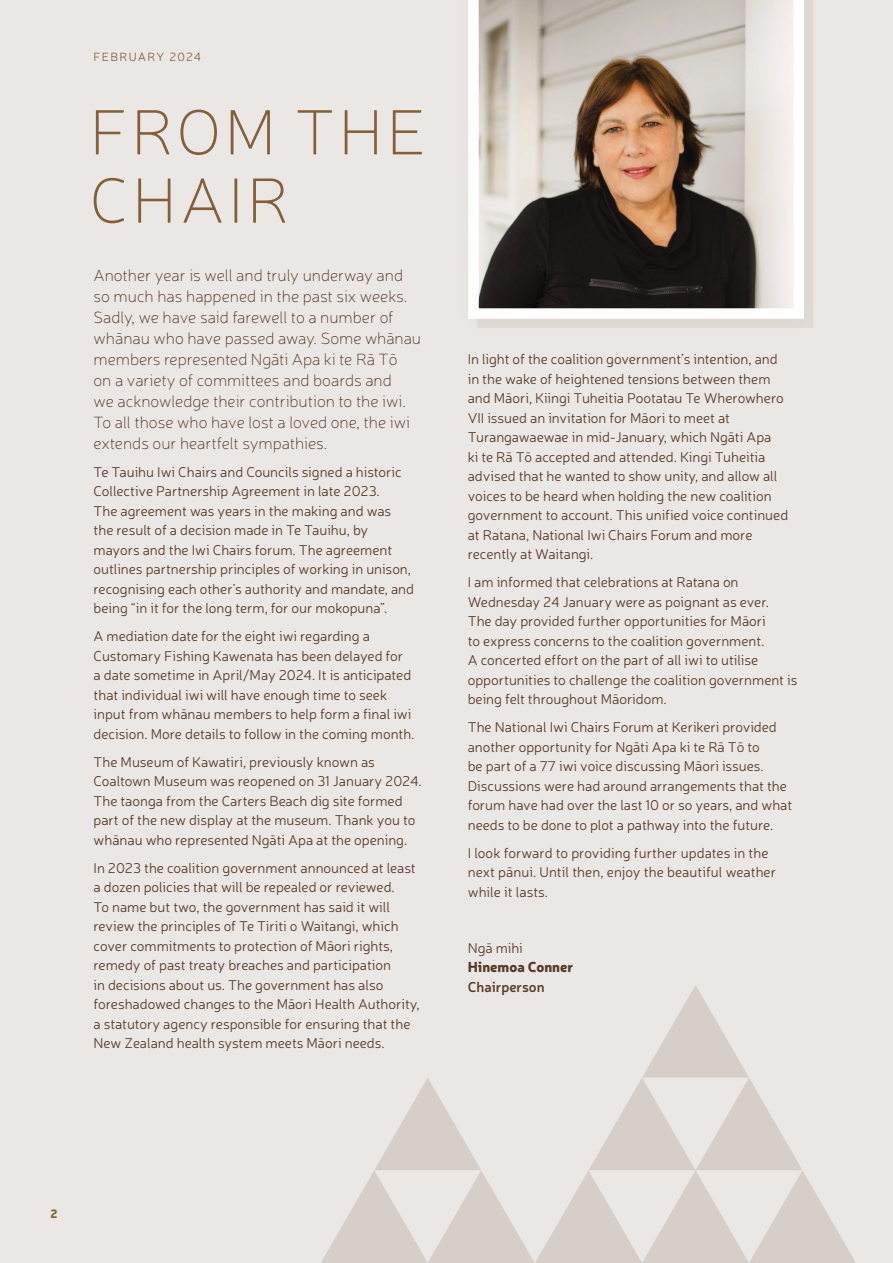
<style>
.page{position:relative;width:893px;height:1263px;background:#ebe7e4}
.page>*{position:absolute;margin:0;border:0;box-sizing:border-box;transform-origin:0 0}
.t1{font:100 64.65px/68.2px "Neris";letter-spacing:.06em;color:#82603b}
.t2{font:100 16.5px/21px "Neris";color:#563927}
.t3{font:300 14.25px/19.5px "Neris";color:#563927}
.t4{font:900 14.25px "Neris";color:#563927}
.t5{font:600 14.25px "Neris";color:#563927}
.t6{font:300 12px "Neris";letter-spacing:.1em;color:#82603b}
.t7{font:900 12px "Neris";color:#82603b}
</style>
<div class="page">
<svg style="left:321px;top:985px;width:535px;height:278px"></svg>
<div style="left:449px;top:0;width:375px;height:338px;background:#563927;opacity:.04"></div>
<svg style="left:468px;top:0;width:336px;height:319px"></svg>
<p class="t6" style="left:94px;top:49px;width:109px">FEBRUARY 2024</p>
<h1 class="t1" style="left:90px;top:97px;width:337px">FROM THE<br>CHAIR</h1>
<p class="t2" style="left:94px;top:264px;width:329px">Another year is well and truly underway and so much has happened in the past six weeks.<br>Sadly, we have said farewell to a number of whānau who have passed away. Some whānau members represented Ngāti Apa ki te Rā Tō<br>on a variety of committees and boards and<br>we acknowledge their contribution to the iwi.<br>To all those who have lost a loved one, the iwi extends our heartfelt sympathies.</p>
<p class="t3" style="left:94px;top:462px;width:322px">Te Tauihu Iwi Chairs and Councils signed a historic Collective Partnership Agreement in late 2023.<br>The agreement was years in the making and was the result of a decision made in Te Tauihu, by mayors and the Iwi Chairs forum. The agreement outlines partnership principles of working in unison, recognising each other’s authority and mandate, and being “in it for the long term, for our mokopuna”.</p>
<p class="t3" style="left:94px;top:626px;width:322px">A mediation date for the eight iwi regarding a Customary Fishing Kawenata has been delayed for<br>a date sometime in April/May 2024. It is anticipated that individual iwi will have enough time to seek input from whānau members to help form a final iwi decision. More details to follow in the coming month.</p>
<p class="t3" style="left:94px;top:752px;width:330px">The Museum of Kawatiri, previously known as Coaltown Museum was reopened on 31 January 2024.<br>The taonga from the Carters Beach dig site formed part of the new display at the museum. Thank you to whānau who represented Ngāti Apa at the opening.</p>
<p class="t3" style="left:94px;top:858px;width:328px">In 2023 the coalition government announced at least a dozen policies that will be repealed or reviewed.<br>To name but two, the government has said it will review the principles of Te Tiriti o Waitangi, which cover commitments to protection of Māori rights, remedy of past treaty breaches and participation<br>in decisions about us. The government has also foreshadowed changes to the Māori Health Authority, a statutory agency responsible for ensuring that the New Zealand health system meets Māori needs.</p>
<p class="t3" style="left:468px;top:349px;width:322px">In light of the coalition government’s intention, and in the wake of heightened tensions between them and Māori, Kiingi Tuheitia Pootatau Te Wherowhero VII issued an invitation for Māori to meet at Turangawaewae in mid-January, which Ngāti Apa<br>ki te Rā Tō accepted and attended. Kingi Tuheitia advised that he wanted to show unity, and allow all voices to be heard when holding the new coalition government to account. This unified voice continued at Ratana, National Iwi Chairs Forum and more recently at Waitangi.</p>
<p class="t3" style="left:468px;top:572px;width:331px">I am informed that celebrations at Ratana on Wednesday 24 January were as poignant as ever.<br>The day provided further opportunities for Māori<br>to express concerns to the coalition government.<br>A concerted effort on the part of all iwi to utilise opportunities to challenge the coalition government is being felt throughout Māoridom.</p>
<p class="t3" style="left:468px;top:717px;width:326px">The National Iwi Chairs Forum at Kerikeri provided another opportunity for Ngāti Apa ki te Rā Tō to<br>be part of a 77 iwi voice discussing Māori issues.<br>Discussions were had around arrangements that the forum have had over the last 10 or so years, and what needs to be done to plot a pathway into the future.</p>
<p class="t3" style="left:468px;top:843px;width:310px">I look forward to providing further updates in the next pānui. Until then, enjoy the beautiful weather while it lasts.</p>
<p class="t3" style="left:468px;top:938px;width:57px">Ngā mihi</p>
<p class="t4" style="left:468px;top:957px;width:107px">Hinemoa Conner</p>
<p class="t5" style="left:468px;top:977px;width:78px">Chairperson</p>
<p class="t7" style="left:50px;top:1205px;width:9px">2</p>
</div>
